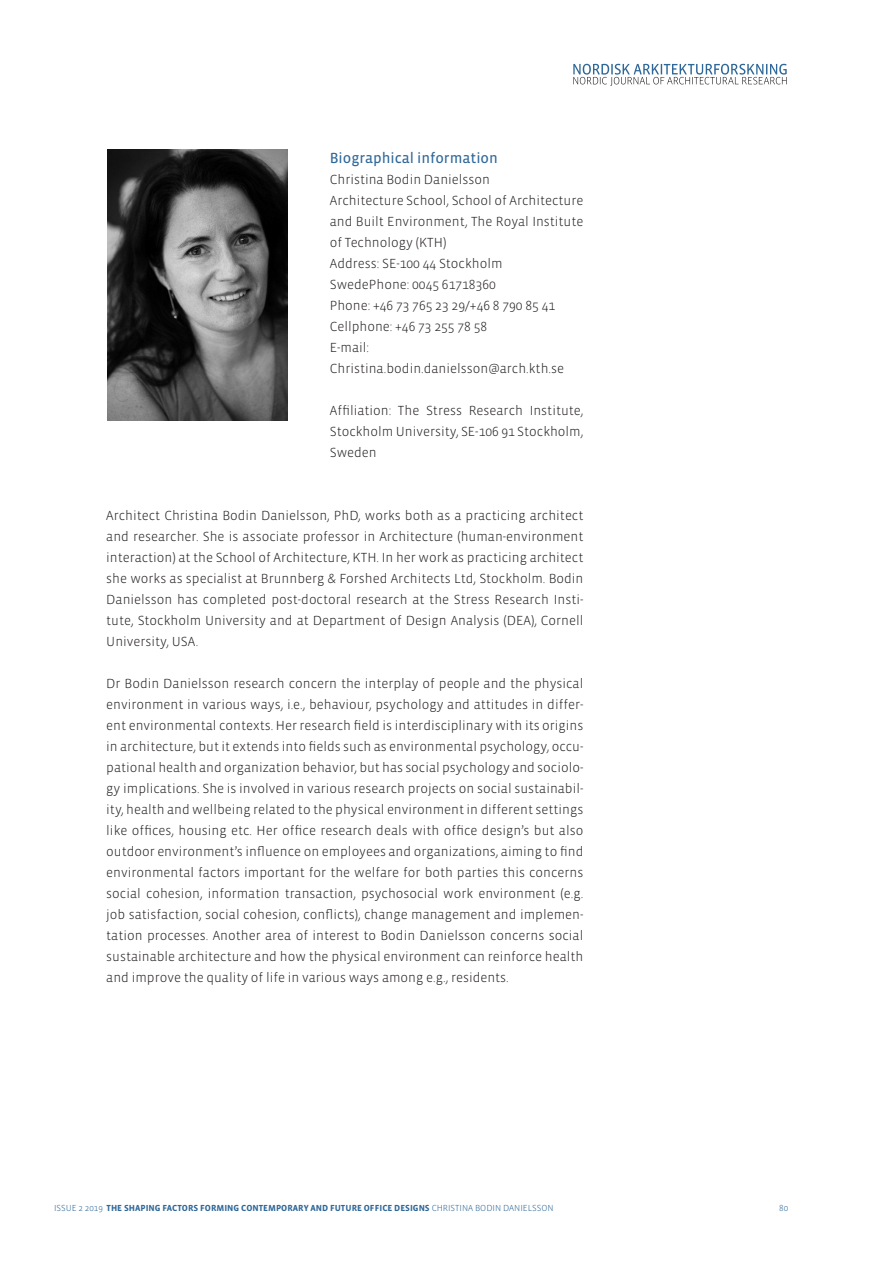
<style>
.page{position:relative;width:893px;height:1263px;background:#fff}
.page>*{position:absolute;margin:0;border:0;box-sizing:border-box;transform-origin:0 0}
.t1{font:15px "Vista Sans OT";color:#2e6798}
.t2{font:300 13.5px/21px "Vista Sans OT";color:#231f20;text-align:justify}
.t3{font:700 9px "Vista Sans OT";color:#2e6798}
.t4{font:300 9px "Vista Sans OT";color:#2e6798}
.s1{font-weight:300}
</style>
<div class="page">
<svg style="left:573px;top:64px;width:214px;height:22px"></svg>
<img style="left:107px;top:150px;width:181px;height:271px">
<p class="t1" style="left:330px;top:150px;width:170px">Biographical information</p>
<p class="t2" style="left:330px;top:169px;width:162px">Christina Bodin Danielsson</p>
<p class="t2" style="left:330px;top:190px;width:255px">Architecture School, School of Architecture and Built Environment, The Royal Institute of Technology (KTH)</p>
<p class="t2" style="left:330px;top:253px;width:174px">Address: SE-100 44 Stockholm</p>
<p class="t2" style="left:330px;top:274px;width:168px">SwedePhone: 0045 61718360</p>
<p class="t2" style="left:330px;top:295px;width:227px">Phone: +46 73 765 23 29/+46 8 790 85 41</p>
<p class="t2" style="left:330px;top:316px;width:159px">Cellphone: +46 73 255 78 58</p>
<p class="t2" style="left:330px;top:337px;width:41px">E-mail:</p>
<p class="t2" style="left:330px;top:358px;width:236px">Christina.bodin.danielsson@arch.kth.se</p>
<p class="t2" style="left:330px;top:400px;width:255px">Affiliation: The Stress Research Institute, Stockholm University, SE-106 91 Stockholm, Sweden</p>
<p class="t2" style="left:106px;top:505px;width:479px">Architect Christina Bodin Danielsson, PhD, works both as a practicing architect and researcher. She is associate professor in Architecture (human-environment interaction) at the School of Architecture, KTH. In her work as practicing architect she works as specialist at Brunnberg &amp; Forshed Architects Ltd, Stockholm. Bodin Danielsson has completed post-doctoral research at the Stress Research Insti&shy;tute, Stockholm University and at Department of Design Analysis (DEA), Cornell University, USA.</p>
<p class="t2" style="left:106px;top:673px;width:479px">Dr Bodin Danielsson research concern the interplay of people and the physical environment in various ways, i.e., behaviour, psychology and attitudes in differ&shy;ent environmental contexts. Her research field is interdisciplinary with its origins in architecture, but it extends into fields such as environmental psychology, occu&shy;pational health and organization behavior, but has social psychology and sociolo&shy;gy implications. She is involved in various research projects on social sustainabil&shy;ity, health and wellbeing related to the physical environment in different settings like offices, housing etc. Her office research deals with office design’s but also outdoor environment’s influence on employees and organizations, aiming to find environmental factors important for the welfare for both parties this concerns social cohesion, information transaction, psychosocial work environment (e.g. job satisfaction, social cohesion, conflicts), change management and implemen&shy;tation processes. Another area of interest to Bodin Danielsson concerns social sustainable architecture and how the physical environment can reinforce health and improve the quality of life in various ways among e.g., residents.</p>
<p class="t3" style="left:54px;top:1204px;width:501px"><span class="s1">ISSUE 2 2019</span> THE SHAPING FACTORS FORMING CONTEMPORARY AND FUTURE OFFICE DESIGNS <span class="s1">CHRISTINA BODIN DANIELSSON</span></p>
<p class="t4" style="left:779px;top:1204px;width:10px">80</p>
</div>
